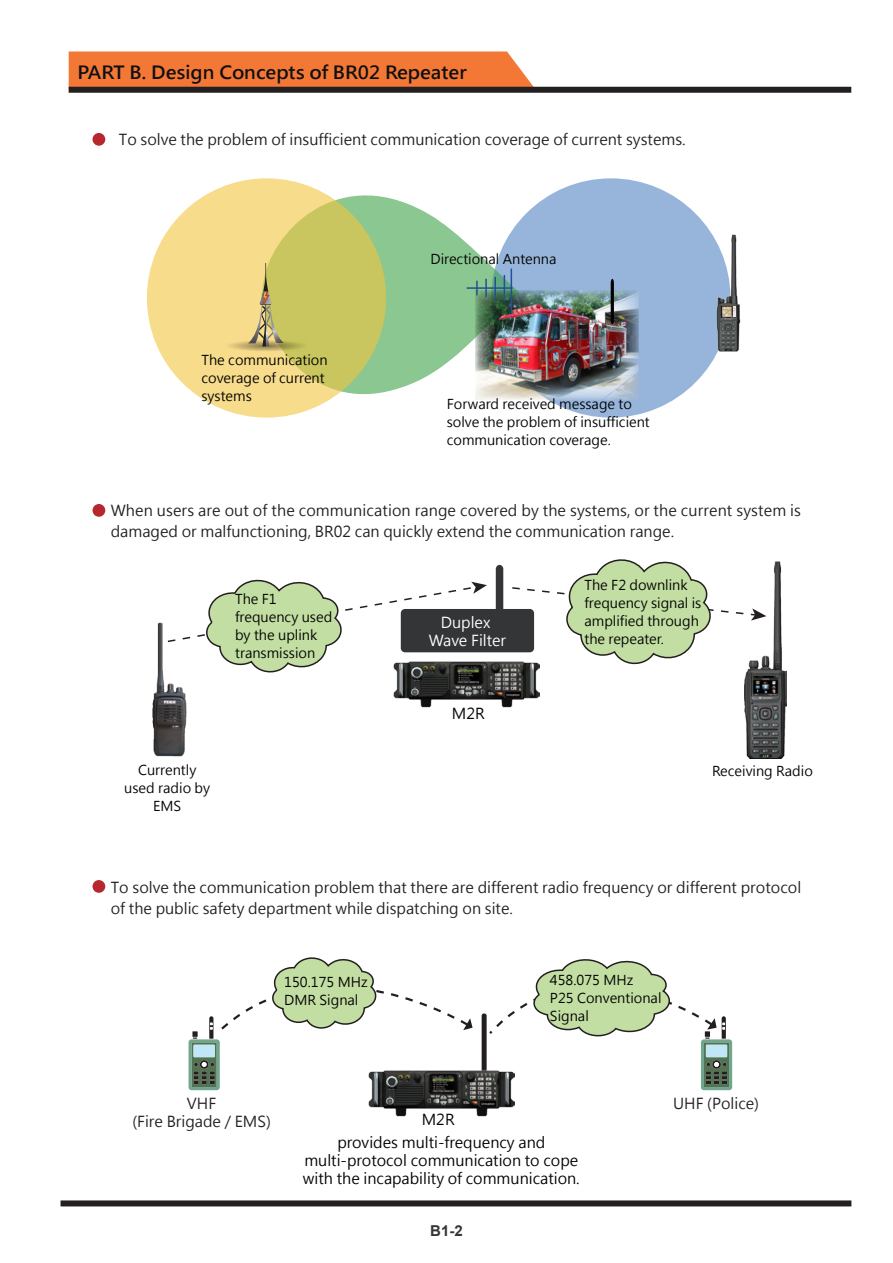
<style>
.page{position:relative;width:893px;height:1263px;background:#fff}
.page>*{position:absolute;margin:0;border:0;box-sizing:border-box;transform-origin:0 0}
.t1{font:700 18px "Microsoft Jheng Hei";color:#0f0f0f;scale:1.05 1}
.t2{font:15px/21px "Microsoft Jheng Hei";color:#231f20}
.t3{font:15px/23px "Microsoft Jheng Hei";color:#030303;text-align:center}
.t4{font:15px/18.8px "Microsoft Jheng Hei";color:#fff;text-align:center}
.t5{font:700 15px "Arial";color:#343536}
.t6{font:13.5px/18px "Microsoft Jheng Hei";color:#030303}
</style>
<div class="page">
<div style="left:491px;top:178px;width:239px;height:240px;background:#97b5db;border-radius:50%"></div>
<svg style="left:330px;top:195px;width:189px;height:199px;fill:#8bc790"></svg>
<svg style="left:147px;top:178px;width:239px;height:240px;background:#e6d37b"></svg>
<div style="left:61px;top:1200px;width:790px;height:6px;background:#231f20"></div>
<div style="left:93px;top:133px;width:12px;height:13px;background:#b7282e;border-radius:50%"></div>
<div style="left:93px;top:504px;width:12px;height:13px;background:#b7282e;border-radius:50%"></div>
<div style="left:93px;top:880px;width:12px;height:13px;background:#b7282e;border-radius:50%"></div>
<svg style="left:224px;top:339px;width:84px;height:12px"></svg>
<svg style="left:248px;top:263px;width:36px;height:83px;background:#c9bb71"></svg>
<img style="left:715px;top:234px;width:26px;height:118px">
<svg style="left:721px;top:316px;width:14px;height:1px"></svg>
<img style="left:721px;top:307px;width:14px;height:9px">
<img style="left:476px;top:290px;width:163px;height:110px">
<svg style="left:611px;top:279px;width:3px;height:45px"></svg>
<hr style="left:511px;top:269px;width:1px;height:45px;background:#235095">
<svg style="left:504px;top:275px;width:1px;height:26px"></svg>
<hr style="left:494px;top:277px;width:2px;height:22px;background:#235095">
<svg style="left:485px;top:279px;width:2px;height:18px"></svg>
<svg style="left:476px;top:281px;width:2px;height:14px"></svg>
<hr style="left:467px;top:287px;width:46px;height:2px;background:#235095">
<svg style="left:496px;top:565px;width:7px;height:44px"></svg>
<img style="left:744px;top:561px;width:42px;height:197px">
<div style="left:401px;top:609px;width:133px;height:43px;background:#343536;border-radius:4px"></div>
<svg style="left:187px;top:579px;width:300px;height:94px"></svg>
<svg style="left:511px;top:559px;width:255px;height:109px"></svg>
<img style="left:394px;top:660px;width:146px;height:48px">
<img style="left:152px;top:622px;width:35px;height:134px">
<div style="left:482px;top:1013px;width:5px;height:63px;background:#231f20;border-radius:2px"></div>
<img style="left:368px;top:1069px;width:146px;height:48px">
<svg style="left:189px;top:957px;width:284px;height:133px"></svg>
<svg style="left:487px;top:959px;width:245px;height:131px"></svg>
<svg style="left:69px;top:51px;width:467px;height:36px;background:#f27d3f"></svg>
<div style="left:69px;top:87px;width:782px;height:6px;background:#231f20"></div>
<p class="t1" style="left:78px;top:61px;width:372px">PART B. Design Concepts of BR02 Repeater</p>
<p class="t2" style="left:119px;top:129px;width:568px">To solve the problem of insufficient communication coverage of current systems.</p>
<p class="t6" style="left:201px;top:351px;width:128px">The communication coverage of current systems</p>
<p class="t6" style="left:430px;top:250px;width:127px">Directional Antenna</p>
<p class="t6" style="left:447px;top:395px;width:205px">Forward received message to solve the problem of insufficient communication coverage.</p>
<p class="t2" style="left:111px;top:500px;width:692px">When users are out of the communication range covered by the systems, or the current system is damaged or malfunctioning, BR02 can quickly extend the communication range.</p>
<p class="t6" style="left:235px;top:590px;width:99px">The F1 frequency used by the uplink transmission</p>
<p class="t6" style="left:124px;top:761px;width:87px;text-align:center">Currently used radio by<br>EMS</p>
<p class="t4" style="left:429px;top:613px;width:79px">Duplex<br>Wave Filter</p>
<p class="t3" style="left:452px;top:702px;width:34px">M2R</p>
<p class="t6" style="left:584px;top:576px;width:118px">The F2 downlink frequency signal is amplified through the repeater.</p>
<p class="t6" style="left:712px;top:762px;width:102px">Receiving Radio</p>
<p class="t2" style="left:111px;top:877px;width:692px">To solve the communication problem that there are different radio frequency or different protocol of the public safety department while dispatching on site.</p>
<p class="t6" style="left:284px;top:973px;width:85px">150.175 MHz<br>DMR Signal</p>
<p class="t6" style="left:550px;top:971px;width:113px">458.075 MHz<br>P25 Conventional<br>Signal</p>
<p class="t2" style="left:132px;top:1094px;width:140px;line-height:18px;text-align:center">VHF<br>(Fire Brigade / EMS)</p>
<p class="t2" style="left:673px;top:1093px;width:87px">UHF (Police)</p>
<p class="t3" style="left:337px;top:1108px;width:210px">M2R<br>provides multi-frequency and</p>
<p class="t3" style="left:303px;top:1152px;width:278px;line-height:18px;text-align:left">multi-protocol communication to cope with the incapability of communication.</p>
<p class="t5" style="left:430px;top:1220px;width:34px">B1-2</p>
</div>
